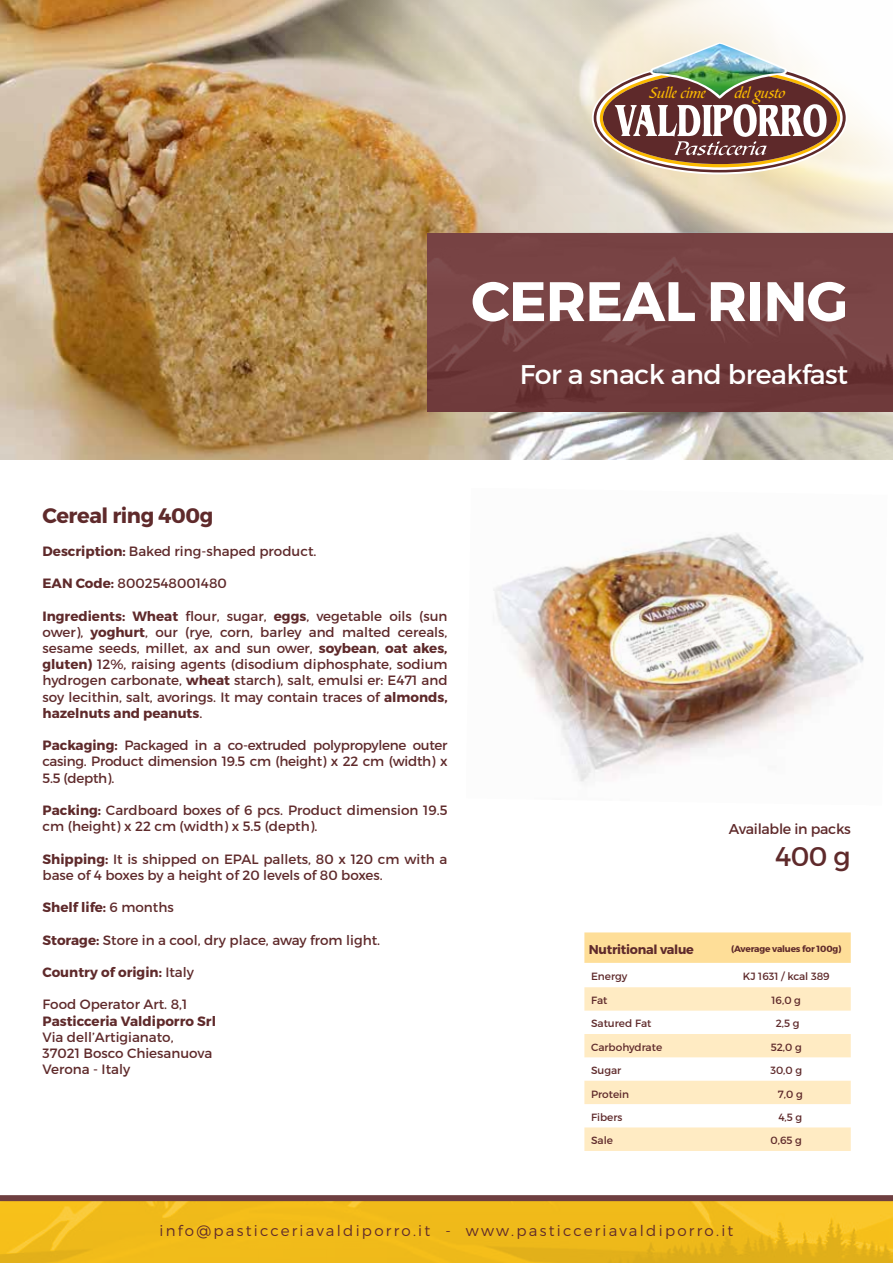
<style>
.page{position:relative;width:893px;height:1263px;background:#fff}
.page>*{position:absolute;margin:0;border:0;box-sizing:border-box;transform-origin:0 0}
.t1{font:700 55.5px "Montserrat";letter-spacing:-.01em;color:#fff}
.t2{font:27px "Montserrat";letter-spacing:-.02em;color:#fff}
.t3{font:27px "Montserrat";color:#5f2a2b}
.t4{font:700 21px "Montserrat";letter-spacing:-.02em;color:#5f2a2b}
.t5{font:16.05px "Bible Script Plain";color:#fbba00}
.t6{font:300 15px "Montserrat";letter-spacing:.15em;color:#5f2a2b}
.t7{font:14.25px "Montserrat";letter-spacing:-.02em;color:#5f2a2b}
.t8{font:13.5px/16.2px "Montserrat";color:#5f2a2b}
.t9{font:700 13.5px "Montserrat";color:#5f2a2b}
.t10{font:700 12.75px "Montserrat";letter-spacing:-.02em;color:#5f2a2b}
.t11{font:10.5px "Montserrat";color:#5f2a2b}
.t12{font:700 9px "Montserrat";letter-spacing:-.02em;color:#5f2a2b}
.s1{font-weight:700}
.s2{font-weight:400}
</style>
<div class="page">
<img style="left:0;top:0;width:893px;height:460px">
<img style="left:427px;top:233px;width:466px;height:178px">
<img style="left:493px;top:533px;width:371px;height:249px">
<svg style="left:584px;top:932px;width:267px;height:219px"></svg>
<svg style="left:592px;top:43px;width:256px;height:131px"></svg>
<img style="left:653px;top:44px;width:134px;height:52px">
<svg style="left:0;top:1195px;width:893px;height:68px;background:#e4b01f"></svg>
<p class="t5" style="left:650px;top:83px;width:57px">Sulle cime</p>
<p class="t5" style="left:735px;top:83px;width:52px">del gusto</p>
<h1 class="t1" style="left:471px;top:267px;width:378px">CEREAL RING</h1>
<h3 class="t4" style="left:43px;top:503px;width:172px">Cereal ring 400g</h3>
<p class="t8" style="left:43px;top:543px;width:275px"><span class="s1">Description:</span> Baked ring-shaped product.</p>
<p class="t8" style="left:43px;top:575px;width:186px"><span class="s1">EAN Code:</span> 8002548001480</p>
<p class="t8" style="left:43px;top:608px;width:407px;text-align:justify"><span class="s1">Ingredients: Wheat</span> flour, sugar, <span class="s1">eggs</span>, vegetable oils (sun ower), <span class="s1">yoghurt</span>, our (rye, corn, barley and malted cereals, sesame seeds, millet, ax and sun ower, <span class="s1">soybean</span>, <span class="s1">oat akes, gluten)</span> 12%, raising agents (disodium diphosphate, sodium hydrogen carbonate, <span class="s1">wheat</span> starch), salt, emulsi er: E471 and soy lecithin, salt, avorings. It may contain traces of <span class="s1">almonds, hazelnuts and peanuts</span>.</p>
<p class="t8" style="left:43px;top:737px;width:407px;text-align:justify"><span class="s1">Packaging:</span> Packaged in a co-extruded polypropylene outer casing. Product dimension 19.5 cm (height) x 22 cm (width) x 5.5 (depth).</p>
<p class="t8" style="left:43px;top:802px;width:407px"><span class="s1">Packing:</span> Cardboard boxes of 6 pcs. Product dimension 19.5 cm (height) x 22 cm (width) x 5.5 (depth).</p>
<p class="t8" style="left:43px;top:851px;width:407px"><span class="s1">Shipping:</span> It is shipped on EPAL pallets, 80 x 120 cm with a base of 4 boxes by a height of 20 levels of 80 boxes.</p>
<p class="t9" style="left:43px;top:899px;width:133px">Shelf life: <span class="s2">6 months</span></p>
<p class="t8" style="left:43px;top:932px;width:339px"><span class="s1">Storage:</span> Store in a cool, dry place, away from light.</p>
<p class="t9" style="left:43px;top:964px;width:153px">Country of origin: <span class="s2">Italy</span></p>
<p class="t8" style="left:43px;top:996px;width:146px">Food Operator Art. 8,1</p>
<p class="t9" style="left:43px;top:1012px;width:175px">Pasticceria Valdiporro Srl</p>
<p class="t8" style="left:43px;top:1029px;width:171px">Via dell’Artigianato,<br>37021 Bosco Chiesanuova<br>Verona - Italy</p>
<h2 class="t2" style="left:520px;top:358px;width:330px">For a snack and breakfast</h2>
<p class="t7" style="left:729px;top:820px;width:123px">Available in packs</p>
<h2 class="t3" style="left:775px;top:840px;width:77px">400 g</h2>
<p class="t10" style="left:589px;top:941px;width:107px">Nutritional value</p>
<p class="t12" style="left:731px;top:943px;width:112px">(Average values for 100g)</p>
<p class="t11" style="left:591px;top:969px;width:38px">Energy</p>
<p class="t11" style="left:743px;top:970px;width:88px">KJ 1631 / kcal 389</p>
<p class="t11" style="left:591px;top:994px;width:18px">Fat</p>
<p class="t11" style="left:771px;top:994px;width:31px">16,0 g</p>
<p class="t11" style="left:591px;top:1017px;width:62px">Satured Fat</p>
<p class="t11" style="left:776px;top:1017px;width:25px">2,5 g</p>
<p class="t11" style="left:591px;top:1040px;width:73px">Carbohydrate</p>
<p class="t11" style="left:771px;top:1040px;width:33px">52,0 g</p>
<p class="t11" style="left:591px;top:1064px;width:32px">Sugar</p>
<p class="t11" style="left:770px;top:1064px;width:33px">30,0 g</p>
<p class="t11" style="left:591px;top:1087px;width:40px">Protein</p>
<p class="t11" style="left:778px;top:1087px;width:26px">7,0 g</p>
<p class="t11" style="left:591px;top:1111px;width:33px">Fibers</p>
<p class="t11" style="left:778px;top:1111px;width:26px">4,5 g</p>
<p class="t11" style="left:591px;top:1134px;width:23px">Sale</p>
<p class="t11" style="left:770px;top:1134px;width:33px">0,65 g</p>
<p class="t6" style="left:160px;top:1221px;width:575px">info@pasticceriavaldiporro.it - www.pasticceriavaldiporro.it</p>
</div>
